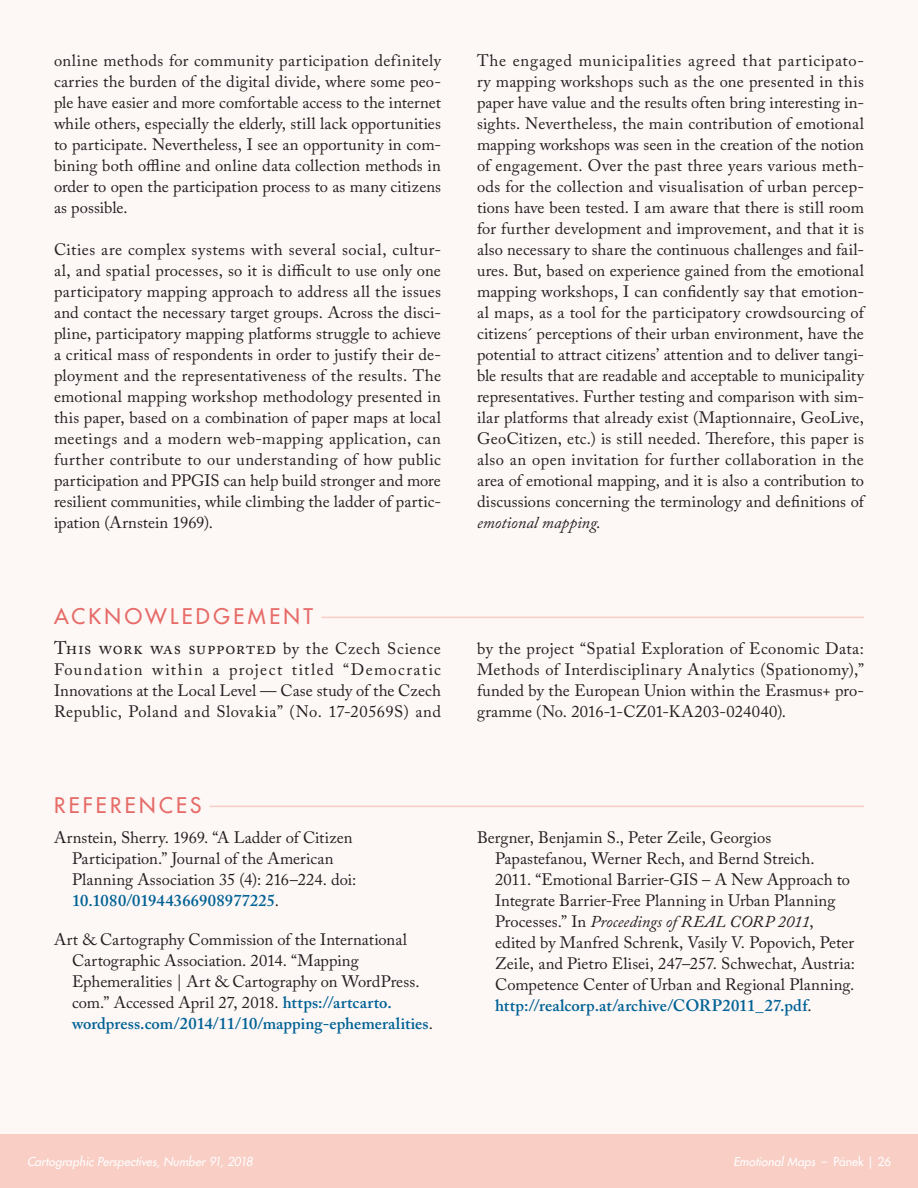
<style>
.page{position:relative;width:918px;height:1188px;background:#fff}
.page>*{position:absolute;margin:0;border:0;box-sizing:border-box;transform-origin:0 0}
.Greater_Header{font:500 21px "Futura Std";letter-spacing:.16em;color:#e66b67}
.Main_Body_Text{font:18px "Adobe Caslon Pro";letter-spacing:.035em;color:#231f20}
.Main_Body_Text-2{font:16.5px/21px "Adobe Caslon Pro";letter-spacing:.01em;color:#231f20;text-align:justify}
.References{font:16.5px/21px "Adobe Caslon Pro";color:#231f20}
.t1{font:italic 500 12px "Futura Std";letter-spacing:.005em;color:#fff}
.s1{font-size:16.5px}
.s2{font-weight:600;color:#006295}
.s3{font-style:italic}
.s4{font-style:normal}
</style>
<div class="page">
<div style="left:0;top:1134px;width:918px;height:54px;background:#f8cec5"></div>
<div style="left:0;top:0;width:918px;height:1134px;background:#fdf7f6"></div>
<hr style="left:54px;top:617px;width:810px;height:1px;background:#f8cec5">
<hr style="left:54px;top:616px;width:267px;height:3px;background:#fdf7f6">
<hr style="left:54px;top:806px;width:810px;height:1px;background:#f8cec5">
<hr style="left:54px;top:805px;width:156px;height:3px;background:#fdf7f6">
<p class="Main_Body_Text-2" style="left:54px;top:50px;width:389px">online methods for community participation definitely carries the burden of the digital divide, where some peo&shy;ple have easier and more comfortable access to the internet while others, especially the elderly, still lack opportunities to participate. Nevertheless, I see an opportunity in com&shy;bining both offline and online data collection methods in order to open the participation process to as many citizens as possible.</p>
<p class="Main_Body_Text-2" style="left:54px;top:239px;width:389px">Cities are complex systems with several social, cultur&shy;al, and spatial processes, so it is difficult to use only one participatory mapping approach to address all the issues and contact the necessary target groups. Across the disci&shy;pline, participatory mapping platforms struggle to achieve a critical mass of respondents in order to justify their de&shy;ployment and the representativeness of the results. The emotional mapping workshop methodology presented in this paper, based on a combination of paper maps at local meetings and a modern web-mapping application, can further contribute to our understanding of how public participation and PPGIS can help build stronger and more resilient communities, while climbing the ladder of partic&shy;ipation (Arnstein 1969).</p>
<p class="Greater_Header" style="left:54px;top:603px;width:261px">ACKNOWLEDGEMENT</p>
<p class="Main_Body_Text" style="left:54px;top:637px;width:388px">This work was supported <span class="s1">by the Czech Science</span></p>
<p class="Main_Body_Text-2" style="left:54px;top:659px;width:389px">Foundation within a project titled “Democratic Innovations at the Local Level — Case study of the Czech Republic, Poland and Slovakia” (No. 17-20569S) and</p>
<p class="Greater_Header" style="left:54px;top:792px;width:149px">REFERENCES</p>
<p class="References" style="left:72px;top:827px;width:286px;text-indent:-18px">Arnstein, Sherry. 1969. “A Ladder of Citizen Participation.” Journal of the American Planning Association 35 (4): 216–224. doi:<br><span class="s2">10.1080/01944366908977225</span>.</p>
<p class="References" style="left:72px;top:929px;width:362px;text-indent:-18px">Art &amp; Cartography Commission of the International Cartographic Association. 2014. “Mapping Ephemeralities | Art &amp; Cartography on WordPress. com.” Accessed April 27, 2018. <span class="s2">https://artcarto. wordpress.com/2014/11/10/mapping-ephemeralities</span>.</p>
<p class="Main_Body_Text-2" style="left:477px;top:50px;width:390px;text-align:left">The engaged municipalities agreed that participato&shy;ry mapping workshops such as the one presented in this paper have value and the results often bring interesting in&shy;sights. Nevertheless, the main contribution of emotional mapping workshops was seen in the creation of the notion of engagement. Over the past three years various meth&shy;ods for the collection and visualisation of urban percep&shy;tions have been tested. I am aware that there is still room for further development and improvement, and that it is also necessary to share the continuous challenges and fail&shy;ures. But, based on experience gained from the emotional mapping workshops, I can confidently say that emotion&shy;al maps, as a tool for the participatory crowdsourcing of citizens´ perceptions of their urban environment, have the potential to attract citizens’ attention and to deliver tangi&shy;ble results that are readable and acceptable to municipality representatives. Further testing and comparison with sim&shy;ilar platforms that already exist (Maptionnaire, GeoLive, GeoCitizen, etc.) is still needed. Therefore, this paper is also an open invitation for further collaboration in the area of emotional mapping, and it is also a contribution to discussions concerning the terminology and definitions of <span class="s3">emotional mapping</span>.</p>
<p class="Main_Body_Text-2" style="left:477px;top:638px;width:389px">by the project “Spatial Exploration of Economic Data:<br>Methods of Interdisciplinary Analytics (Spationomy),” funded by the European Union within the Erasmus+ pro&shy;gramme (No. 2016-1-CZ01-KA203-024040).</p>
<p class="References" style="left:495px;top:827px;width:362px;text-indent:-18px">Bergner, Benjamin S., Peter Zeile, Georgios Papastefanou, Werner Rech, and Bernd Streich.<br>2011. “Emotional Barrier-GIS – A New Approach to Integrate Barrier-Free Planning in Urban Planning Processes.” In <span class="s3">Proceedings of REAL CORP 2011</span>, edited by Manfred Schrenk, Vasily V. Popovich, Peter Zeile, and Pietro Elisei, 247–257. Schwechat, Austria:<br>Competence Center of Urban and Regional Planning. <span class="s2">http://realcorp.at/archive/CORP2011_27.pdf</span>.</p>
<p class="t1" style="left:27px;top:1154px;width:227px">Cartographic Perspectives, Number 91, 2018</p>
<p class="t1" style="left:733px;top:1154px;width:159px">Emotional Maps <span class="s4">– Pánek | 26</span></p>
</div>
